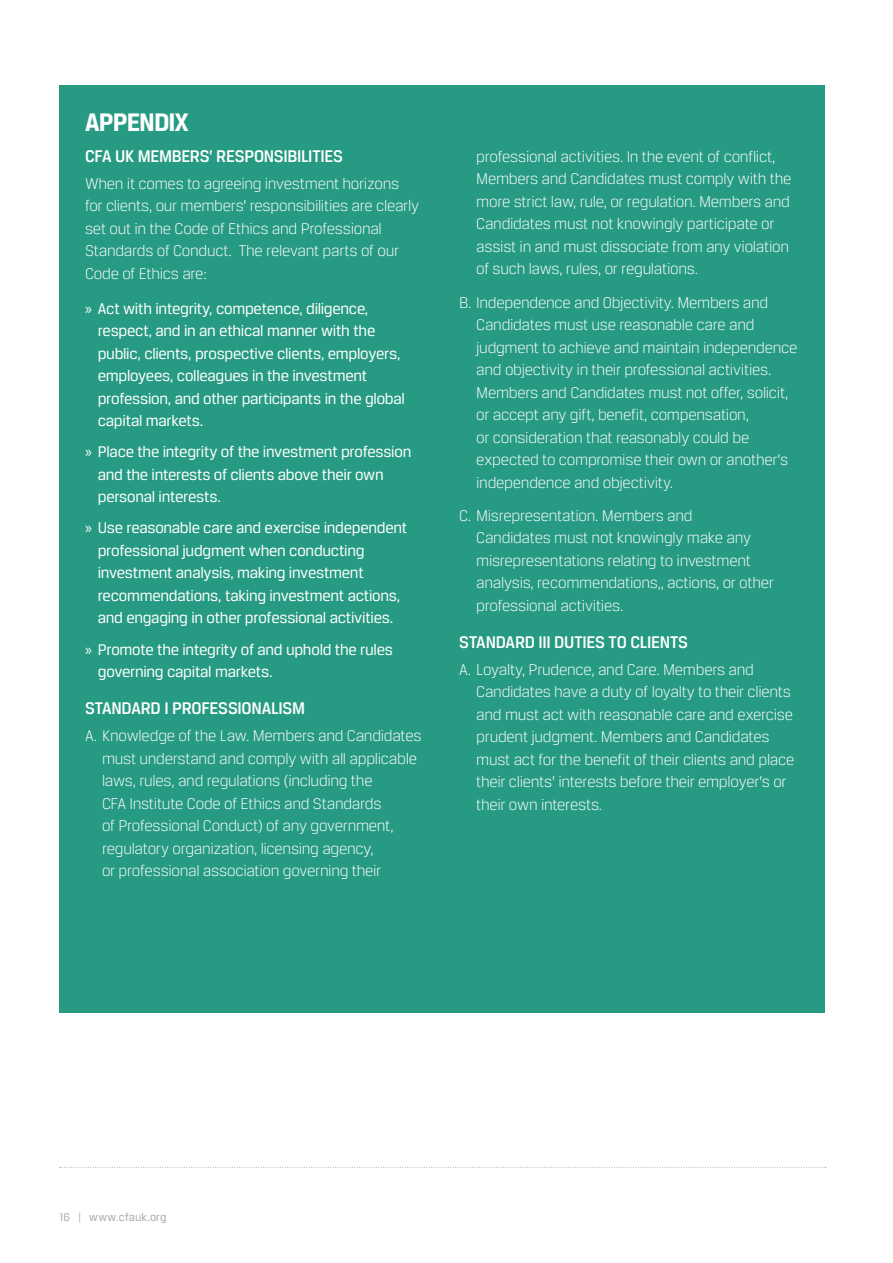
<style>
.page{position:relative;width:893px;height:1263px;background:#fff}
.page>*{position:absolute;margin:0;border:0;box-sizing:border-box;transform-origin:0 0}
.t1{font:700 27px "CFA Breuer Text";letter-spacing:-.035em;color:#fff}
.t2{font:500 18px "CFA Breuer Text";letter-spacing:-.02em;color:#fff}
.t3{font:300 16.5px/22.5px "CFA Breuer Text";letter-spacing:-.015em;color:#fff}
.t4{font:16.5px/22.5px "CFA Breuer Text";letter-spacing:-.015em;color:#fff}
.t5{font:12px "CFA Breuer Text";letter-spacing:.01em;color:#a8a9ad}
.s1{font-family:"Myriad Pro"}
</style>
<div class="page">
<svg style="left:60px;top:1167px;width:766px;height:1px"></svg>
<div style="left:60px;top:85px;width:765px;height:928px;background:#269a82"></div>
<h1 class="t1" style="left:85px;top:107px;width:105px">APPENDIX</h1>
<p class="t2" style="left:85px;top:146px;width:260px">CFA UK MEMBERS’ RESPONSIBILITIES</p>
<p class="t3" style="left:85px;top:172px;width:336px">When it comes to agreeing investment horizons for clients, our members’ responsibilities are clearly set out in the Code of Ethics and Professional Standards of Conduct. The relevant parts of our Code of Ethics are:</p>
<p class="t4" style="left:98px;top:297px;width:309px;text-indent:-13px"><span class="s1">»</span> Act with integrity, competence, diligence, respect, and in an ethical manner with the public, clients, prospective clients, employers, employees, colleagues in the investment profession, and other participants in the global capital markets.</p>
<p class="t4" style="left:98px;top:440px;width:315px;text-indent:-13px"><span class="s1">»</span> Place the integrity of the investment profession and the interests of clients above their own personal interests.</p>
<p class="t4" style="left:98px;top:516px;width:311px;text-indent:-13px"><span class="s1">»</span> Use reasonable care and exercise independent professional judgment when conducting investment analysis, making investment recommendations, taking investment actions, and engaging in other professional activities.</p>
<p class="t4" style="left:98px;top:638px;width:297px;text-indent:-13px"><span class="s1">»</span> Promote the integrity of and uphold the rules governing capital markets.</p>
<p class="t2" style="left:85px;top:698px;width:222px">STANDARD I PROFESSIONALISM</p>
<p class="t3" style="left:102px;top:724px;width:321px;text-indent:-17px">A. Knowledge of the Law. Members and Candidates must understand and comply with all applicable laws, rules, and regulations (including the<br>CFA Institute Code of Ethics and Standards<br>of Professional Conduct) of any government, regulatory organization, licensing agency,<br>or professional association governing their</p>
<p class="t3" style="left:476px;top:145px;width:317px">professional activities. In the event of conflict, Members and Candidates must comply with the more strict law, rule, or regulation. Members and Candidates must not knowingly participate or assist in and must dissociate from any violation of such laws, rules, or regulations.</p>
<p class="t3" style="left:476px;top:291px;width:323px;text-indent:-17px">B. Independence and Objectivity. Members and Candidates must use reasonable care and judgment to achieve and maintain independence and objectivity in their professional activities.<br>Members and Candidates must not offer, solicit, or accept any gift, benefit, compensation,<br>or consideration that reasonably could be expected to compromise their own or another’s independence and objectivity.</p>
<p class="t3" style="left:476px;top:504px;width:299px;text-indent:-17px">C. Misrepresentation. Members and<br>Candidates must not knowingly make any misrepresentations relating to investment analysis, recommendations,, actions, or other professional activities.</p>
<p class="t2" style="left:459px;top:632px;width:230px">STANDARD III DUTIES TO CLIENTS</p>
<p class="t3" style="left:476px;top:658px;width:320px;text-indent:-17px">A. Loyalty, Prudence, and Care. Members and Candidates have a duty of loyalty to their clients and must act with reasonable care and exercise prudent judgment. Members and Candidates must act for the benefit of their clients and place their clients’ interests before their employer’s or their own interests.</p>
<p class="t5" style="left:60px;top:1210px;width:109px">16 | www.cfauk.org</p>
</div>
